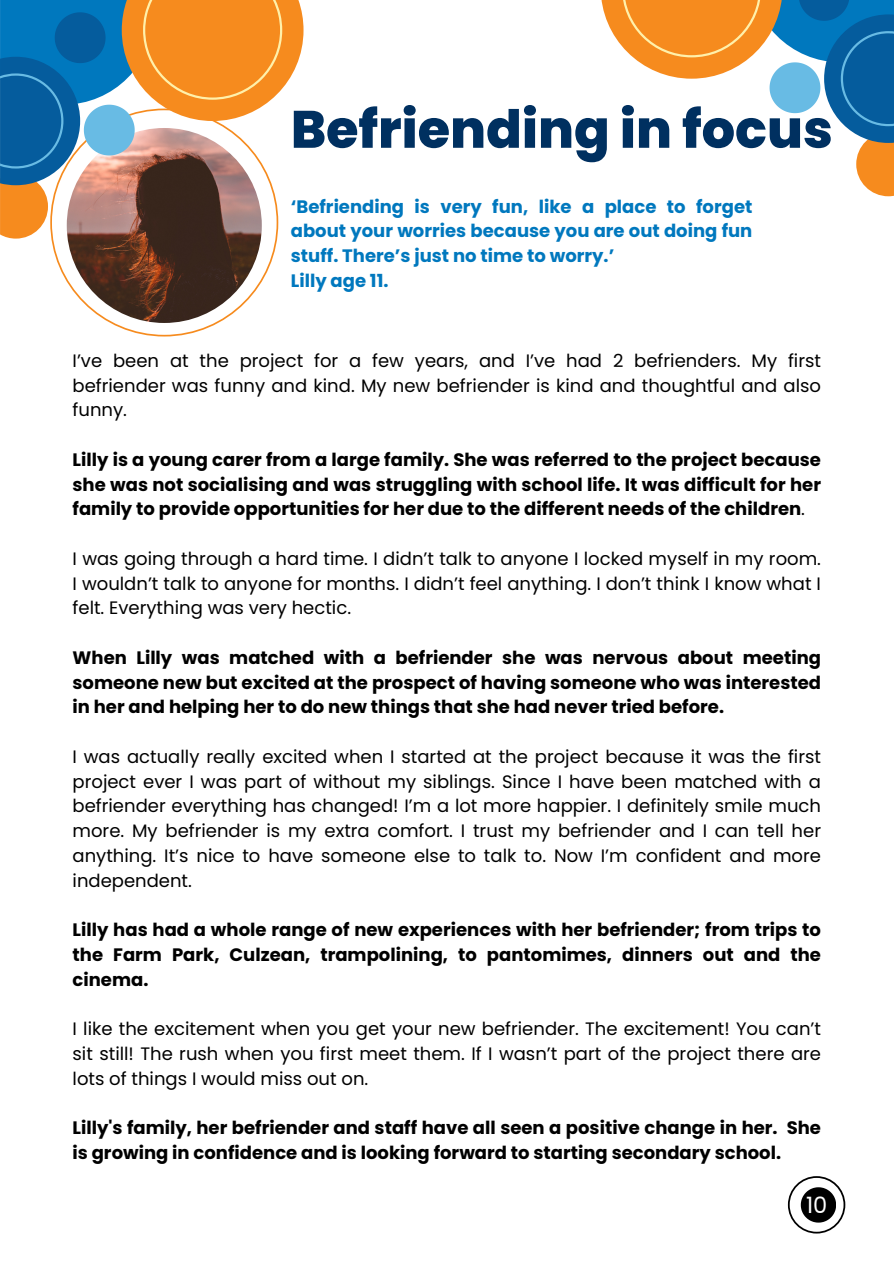
<style>
.page{position:relative;width:894px;height:1264px;background:#fff}
.page>*{position:absolute;margin:0;border:0;box-sizing:border-box;transform-origin:0 0}
.t1{font:800 52.5px "Poppins";color:#003060}
.t2{font:22.5px "Poppins";color:#fff}
.t3{font:18px/24.8px "Poppins";color:#000;text-align:justify}
.t4{font:700 18px/24.8px "Poppins";color:#000;text-align:justify}
.t5{font:700 18px/24.8px "Poppins";color:#0078be}
.s1{font-weight:400}
</style>
<div class="page">
<svg style="left:51px;top:238px;width:227px;height:98px"></svg>
<img style="left:67px;top:128px;width:195px;height:195px;border-radius:50%">
<svg style="left:601px;top:0;width:292px;height:196px"></svg>
<svg style="left:787px;top:1176px;width:58px;height:57px"></svg>
<svg style="left:0;top:0;width:303px;height:238px"></svg>
<p class="t1" style="left:291px;top:93px;width:543px">Befriending in focus</p>
<h1 class="t5" style="left:291px;top:194px;width:463px">‘Befriending is very fun, like a place to forget about your worries because you are out doing fun stuff. There’s just no time to worry.’<br>Lilly age 11.</h1>
<p class="t3" style="left:73px;top:348px;width:749px">I’ve been at the project for a few years, and I’ve had 2 befrienders. My first befriender was funny and kind. My new befriender is kind and thoughtful and also funny.</p>
<h2 class="t4" style="left:73px;top:447px;width:749px">Lilly is a young carer from a large family. She was referred to the project because she was not socialising and was struggling with school life. It was difficult for her family to provide opportunities for her due to the different needs of the children<span class="s1">.</span></h2>
<p class="t3" style="left:73px;top:546px;width:749px">I was going through a hard time. I didn’t talk to anyone I locked myself in my room.<br>I wouldn’t talk to anyone for months. I didn’t feel anything. I don’t think I know what I felt. Everything was very hectic.</p>
<p class="t4" style="left:73px;top:645px;width:749px">When Lilly was matched with a befriender she was nervous about meeting someone new but excited at the prospect of having someone who was interested in her and helping her to do new things that she had never tried before.</p>
<p class="t3" style="left:73px;top:744px;width:749px">I was actually really excited when I started at the project because it was the first project ever I was part of without my siblings. Since I have been matched with a befriender everything has changed! I’m a lot more happier. I definitely smile much more. My befriender is my extra comfort. I trust my befriender and I can tell her anything. It’s nice to have someone else to talk to. Now I’m confident and more independent.</p>
<h2 class="t4" style="left:73px;top:917px;width:749px">Lilly has had a whole range of new experiences with her befriender; from trips to the Farm Park, Culzean, trampolining, to pantomimes, dinners out and the cinema.</h2>
<p class="t3" style="left:73px;top:1016px;width:749px">I like the excitement when you get your new befriender. The excitement! You can’t sit still! The rush when you first meet them. If I wasn’t part of the project there are lots of things I would miss out on.</p>
<h2 class="t4" style="left:73px;top:1115px;width:749px">Lilly's family, her befriender and staff have all seen a positive change in her. She is growing in confidence and is looking forward to starting secondary school.</h2>
<p class="t2" style="left:805px;top:1189px;width:23px">10</p>
</div>
